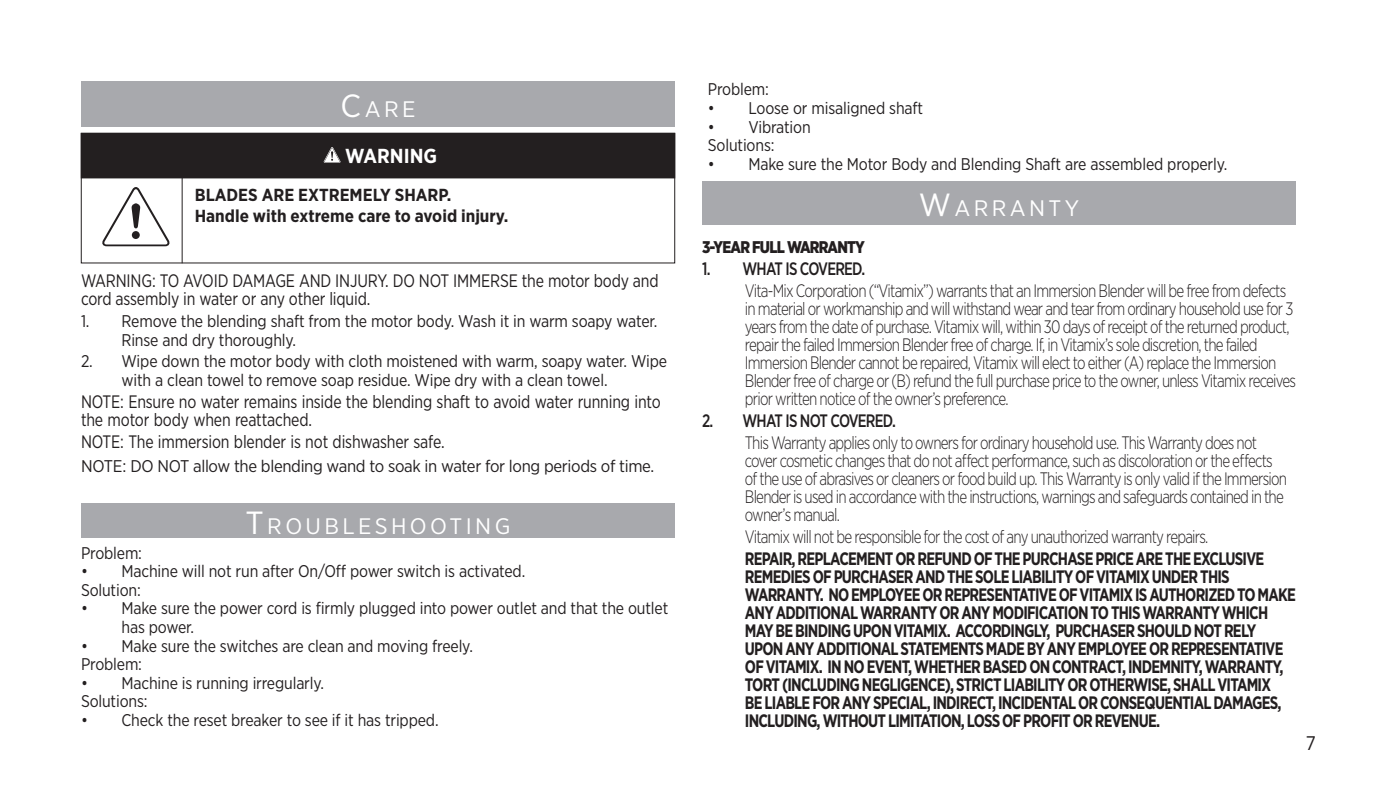
<style>
.page{position:relative;width:1377px;height:810px;background:#fff}
.page>*{position:absolute;margin:0;border:0;box-sizing:border-box;transform-origin:0 0}
.header_copy_ENG{font:22.5px "Gotham Narrow";letter-spacing:.145em;color:#fff;scale:1.05 1}
.Subhead_copy{font:700 20.25px "Gotham Narrow";color:#fff}
.t1{font:19.8px "Gotham Narrow";color:#231f20}
.Body_Copy{font:300 18px/18px "Gotham Narrow";letter-spacing:-.05em;color:#231f20;scale:.86 1}
.Body_Copy-2{font:700 18px/18px "Gotham Narrow";letter-spacing:-.05em;color:#231f20;scale:.86 1}
.Body_Copy-3{font:18px/18.4px "Gotham Narrow";letter-spacing:-.01em;color:#231f20;scale:.9 1}
.Subheading{font:500 18px "Gotham Narrow";letter-spacing:-.05em;color:#231f20;scale:.86 1}
.Subhead_copy-2{font:700 17.55px "Gotham Narrow";color:#231f20}
.numbered_bulleted_co{font:16.88px/18.4px "Gotham Narrow";letter-spacing:-.01em;color:#231f20;scale:.96 1}
.numbered_bulleted_co-2{font:16.88px "Gotham Narrow";letter-spacing:-.01em;color:#231f20}
.Heading{font:900 16.88px "Gotham Narrow";letter-spacing:-.05em;color:#231f20;scale:.91 1}
.s1{font-size:31.95px}
</style>
<div class="page">
<div style="left:81px;top:81px;width:594px;height:45px;background:#a8a9ad"></div>
<div style="left:81px;top:134px;width:594px;height:44px;background:#231f20"></div>
<svg style="left:323px;top:147px;width:18px;height:16px"></svg>
<div style="left:81px;top:133px;width:594px;height:45px;border:1px solid #231f20"></div>
<hr style="left:182px;top:133px;width:1px;height:130px;background:#231f20">
<svg style="left:102px;top:187px;width:68px;height:59px"></svg>
<div style="left:81px;top:503px;width:594px;height:35px;background:#a8a9ad"></div>
<div style="left:702px;top:181px;width:594px;height:43px;background:#a8a9ad"></div>
<p class="header_copy_ENG" style="left:341px;top:95px;width:70px"><span class="s1">C</span>ARE</p>
<p class="Subhead_copy" style="left:345px;top:143px;width:93px">WARNING</p>
<p class="Subhead_copy-2" style="left:195px;top:183px;width:258px">BLADES ARE EXTREMELY SHARP.</p>
<p class="Subhead_copy-2" style="left:195px;top:205px;width:315px">Handle with extreme care to avoid injury.</p>
<p class="Body_Copy-3" style="left:81px;top:271px;width:643px">WARNING: TO AVOID DAMAGE AND INJURY. DO NOT IMMERSE the motor body and cord assembly in water or any other liquid.</p>
<p class="numbered_bulleted_co" style="left:122px;top:312px;width:560px;text-indent:-40px">1. Remove the blending shaft from the motor body. Wash it in warm soapy water.<br>Rinse and dry thoroughly.</p>
<p class="numbered_bulleted_co" style="left:122px;top:352px;width:570px;text-indent:-40px">2. Wipe down the motor body with cloth moistened with warm, soapy water. Wipe with a clean towel to remove soap residue. Wipe dry with a clean towel.</p>
<p class="Body_Copy-3" style="left:81px;top:392px;width:646px">NOTE: Ensure no water remains inside the blending shaft to avoid water running into the motor body when reattached.</p>
<p class="Body_Copy-3" style="left:81px;top:432px;width:406px">NOTE: The immersion blender is not dishwasher safe.</p>
<p class="numbered_bulleted_co-2" style="left:81px;top:455px;width:575px">NOTE: DO NOT allow the blending wand to soak in water for long periods of time.</p>
<p class="header_copy_ENG" style="left:246px;top:512px;width:254px"><span class="s1">T</span>ROUBLESHOOTING</p>
<p class="numbered_bulleted_co" style="left:81px;top:543px;width:65px">Problem:</p>
<p class="numbered_bulleted_co" style="left:81px;top:562px;width:464px">• Machine will not run after On/Off power switch is activated.</p>
<p class="numbered_bulleted_co" style="left:81px;top:580px;width:64px">Solution:</p>
<p class="numbered_bulleted_co" style="left:122px;top:599px;width:571px;text-indent:-40px">• Make sure the power cord is firmly plugged into power outlet and that the outlet has power.</p>
<p class="numbered_bulleted_co" style="left:81px;top:636px;width:410px">• Make sure the switches are clean and moving freely.</p>
<p class="numbered_bulleted_co" style="left:81px;top:655px;width:65px">Problem:</p>
<p class="numbered_bulleted_co" style="left:81px;top:673px;width:255px">• Machine is running irregularly.</p>
<p class="numbered_bulleted_co" style="left:81px;top:692px;width:71px">Solutions:</p>
<p class="numbered_bulleted_co" style="left:81px;top:710px;width:374px">• Check the reset breaker to see if it has tripped.</p>
<p class="numbered_bulleted_co" style="left:708px;top:80px;width:65px">Problem:</p>
<p class="numbered_bulleted_co" style="left:708px;top:98px;width:226px">• Loose or misaligned shaft</p>
<p class="numbered_bulleted_co" style="left:708px;top:117px;width:109px">• Vibration</p>
<p class="numbered_bulleted_co" style="left:708px;top:136px;width:71px">Solutions:</p>
<p class="numbered_bulleted_co" style="left:708px;top:154px;width:543px">• Make sure the Motor Body and Blending Shaft are assembled properly.</p>
<p class="header_copy_ENG" style="left:919px;top:194px;width:154px"><span class="s1">W</span>ARRANTY</p>
<p class="Heading" style="left:702px;top:236px;width:180px">3-YEAR FULL WARRANTY</p>
<p class="Subheading" style="left:702px;top:257px;width:191px">1. WHAT IS COVERED.</p>
<p class="Body_Copy" style="left:745px;top:281px;width:642px">Vita-Mix Corporation (“Vitamix”) warrants that an Immersion Blender will be free from defects in material or workmanship and will withstand wear and tear from ordinary household use for 3 years from the date of purchase. Vitamix will, within 30 days of receipt of the returned product, repair the failed Immersion Blender free of charge. If, in Vitamix’s sole discretion, the failed Immersion Blender cannot be repaired, Vitamix will elect to either (A) replace the Immersion Blender free of charge or (B) refund the full purchase price to the owner, unless Vitamix receives prior written notice of the owner’s preference.</p>
<p class="Subheading" style="left:702px;top:409px;width:227px">2. WHAT IS NOT COVERED.</p>
<p class="Body_Copy" style="left:745px;top:433px;width:632px">This Warranty applies only to owners for ordinary household use. This Warranty does not cover cosmetic changes that do not affect performance, such as discoloration or the effects of the use of abrasives or cleaners or food build up. This Warranty is only valid if the Immersion Blender is used in accordance with the instructions, warnings and safeguards contained in the owner’s manual.</p>
<p class="Body_Copy" style="left:745px;top:527px;width:540px">Vitamix will not be responsible for the cost of any unauthorized warranty repairs.</p>
<p class="Body_Copy-2" style="left:745px;top:550px;width:642px">REPAIR, REPLACEMENT OR REFUND OF THE PURCHASE PRICE ARE THE EXCLUSIVE REMEDIES OF PURCHASER AND THE SOLE LIABILITY OF VITAMIX UNDER THIS WARRANTY. NO EMPLOYEE OR REPRESENTATIVE OF VITAMIX IS AUTHORIZED TO MAKE ANY ADDITIONAL WARRANTY OR ANY MODIFICATION TO THIS WARRANTY WHICH MAY BE BINDING UPON VITAMIX. ACCORDINGLY, PURCHASER SHOULD NOT RELY UPON ANY ADDITIONAL STATEMENTS MADE BY ANY EMPLOYEE OR REPRESENTATIVE OF VITAMIX. IN NO EVENT, WHETHER BASED ON CONTRACT, INDEMNITY, WARRANTY, TORT (INCLUDING NEGLIGENCE), STRICT LIABILITY OR OTHERWISE, SHALL VITAMIX<br>BE LIABLE FOR ANY SPECIAL, INDIRECT, INCIDENTAL OR CONSEQUENTIAL DAMAGES, INCLUDING, WITHOUT LIMITATION, LOSS OF PROFIT OR REVENUE.</p>
<p class="t1" style="left:1306px;top:730px;width:12px">7</p>
</div>
